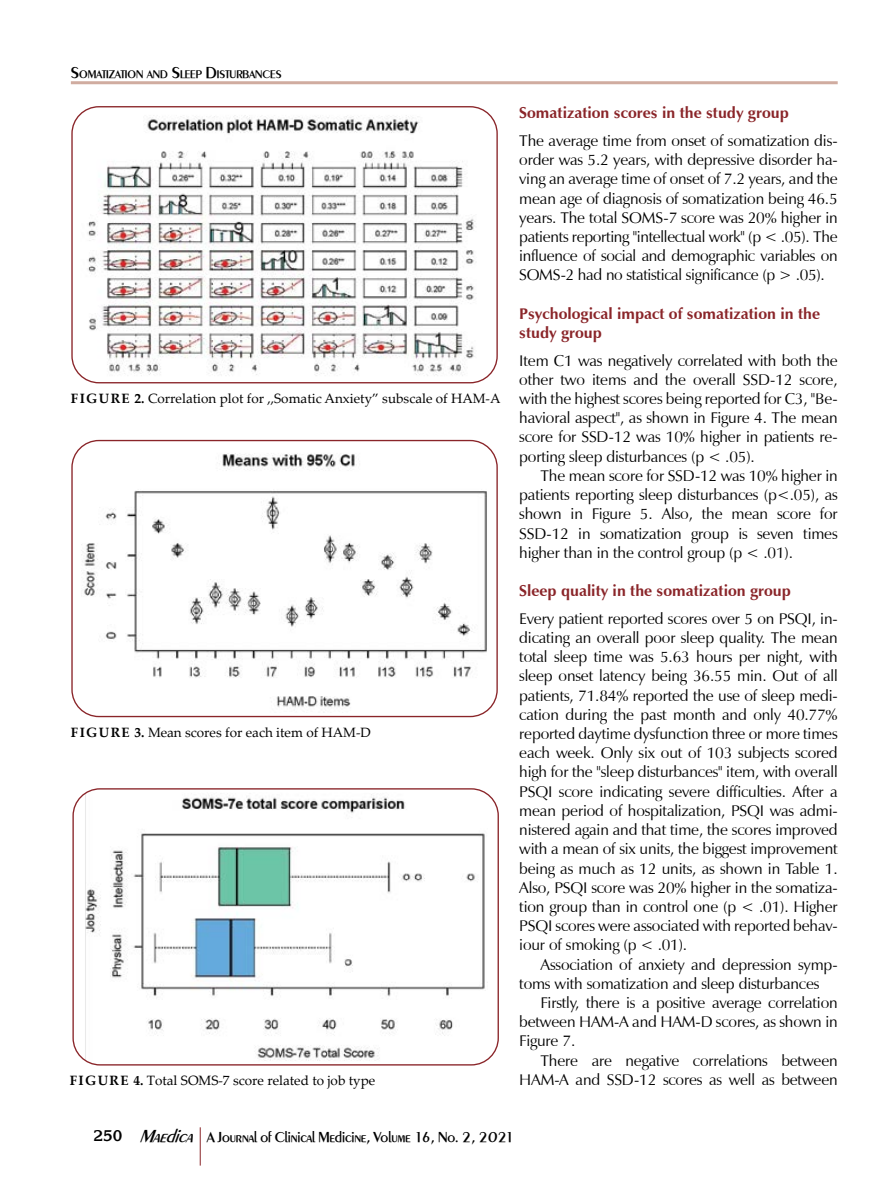
<style>
.page{position:relative;width:893px;height:1191px;background:#fff}
.page>*{position:absolute;margin:0;border:0;box-sizing:border-box;transform-origin:0 0}
.t1{font:15.75px/19.2px "Z Humanist Normal";letter-spacing:-.01em;color:#000;text-align:justify}
.t2{font:700 15.75px/19.2px "Z Humanist";color:#8a2529}
.t3{font:500 15px "Peinaud";letter-spacing:-.005em;color:#000}
.t4{font:13.5px "Palatino Linotype";color:#000}
.t5{font:500 11.55px "Peinaud";color:#000}
.s1{font-size:16.5px}
.s2{font-weight:700}
.s3{font-family:"Korina";font-weight:700}
.s4{font-style:italic;font-size:18px}
</style>
<div class="page">
<hr style="left:71px;top:81px;width:767px;height:3px;background:#d0aca0">
<hr style="left:200px;top:1127px;width:1px;height:38px;background:#8a2529">
<img style="left:81px;top:108px;width:407px;height:275px">
<div style="left:71px;top:106px;width:427px;height:277px;border:1px solid #8a2529;border-radius:27px"></div>
<img style="left:81px;top:444px;width:407px;height:268px">
<div style="left:71px;top:440px;width:427px;height:277px;border:1px solid #8a2529;border-radius:27px"></div>
<img style="left:83px;top:792px;width:405px;height:269px">
<div style="left:72px;top:788px;width:427px;height:277px;border:1px solid #8a2529;border-radius:27px"></div>
<p class="t5" style="left:71px;top:67px;width:211px"><span class="s1">S</span>OMATIZATION AND <span class="s1">S</span>LEEP <span class="s1">D</span>ISTURBANCES</p>
<p class="t4" style="left:71px;top:388px;width:431px"><span class="s2">FIGURE 2.</span> Correlation plot for ,,Somatic Anxiety” subscale of HAM-A</p>
<p class="t4" style="left:71px;top:722px;width:302px"><span class="s2">FIGURE 3.</span> Mean scores for each item of HAM-D</p>
<p class="t4" style="left:70px;top:1071px;width:307px"><span class="s2">FIGURE 4.</span> Total SOMS-7 score related to job type</p>
<p class="t2" style="left:519px;top:103px;width:271px">Somatization scores in the study group</p>
<p class="t1" style="left:519px;top:131px;width:320px">The average time from onset of somatization dis&shy;order was 5.2 years, with depressive disorder ha&shy;ving an average time of onset of 7.2 years, and the mean age of diagnosis of somatization being 46.5 years. The total SOMS-7 score was 20% higher in patients reporting "intellectual work" (p &lt; .05). The influence of social and demographic variables on SOMS-2 had no statistical significance (p &gt; .05).</p>
<p class="t2" style="left:519px;top:304px;width:302px">Psychological impact of somatization in the study group</p>
<p class="t1" style="left:519px;top:351px;width:320px">Item C1 was negatively correlated with both the other two items and the overall SSD-12 score, with the highest scores being reported for C3, "Be&shy;havioral aspect", as shown in Figure 4. The mean score for SSD-12 was 10% higher in patients re&shy;porting sleep disturbances (p &lt; .05).</p>
<p class="t1" style="left:519px;top:466px;width:320px;text-indent:21px">The mean score for SSD-12 was 10% higher in patients reporting sleep disturbances (p&lt;.05), as shown in Figure 5. Also, the mean score for SSD-12 in somatization group is seven times higher than in the control group (p &lt; .01).</p>
<p class="t2" style="left:519px;top:581px;width:273px">Sleep quality in the somatization group</p>
<p class="t1" style="left:519px;top:609px;width:320px">Every patient reported scores over 5 on PSQI, in&shy;dicating an overall poor sleep quality. The mean total sleep time was 5.63 hours per night, with sleep onset latency being 36.55 min. Out of all patients, 71.84% reported the use of sleep medi&shy;cation during the past month and only 40.77% reported daytime dysfunction three or more times each week. Only six out of 103 subjects scored high for the "sleep disturbances" item, with overall PSQI score indicating severe difficulties. After a mean period of hospitalization, PSQI was admi&shy;nistered again and that time, the scores improved with a mean of six units, the biggest improvement being as much as 12 units, as shown in Table 1.<br>Also, PSQI score was 20% higher in the somatiza&shy;tion group than in control one (p &lt; .01). Higher PSQI scores were associated with reported behav&shy;iour of smoking (p &lt; .01).</p>
<p class="t1" style="left:519px;top:954px;width:320px;text-indent:21px">Association of anxiety and depression symp&shy;toms with somatization and sleep disturbances</p>
<p class="t1" style="left:519px;top:993px;width:320px;text-indent:21px">Firstly, there is a positive average correlation between HAM-A and HAM-D scores, as shown in Figure 7.</p>
<p class="t1" style="left:519px;top:1050px;width:320px;text-align:right">There are negative correlations between<br>HAM-A and SSD-12 scores as well as between</p>
<p class="t3" style="left:94px;top:1127px;width:422px"><span class="s3">250</span> <span class="s4">Maedica</span> A Journal of Clinical Medicine, Volume 16, No. 2, 2021</p>
</div>
